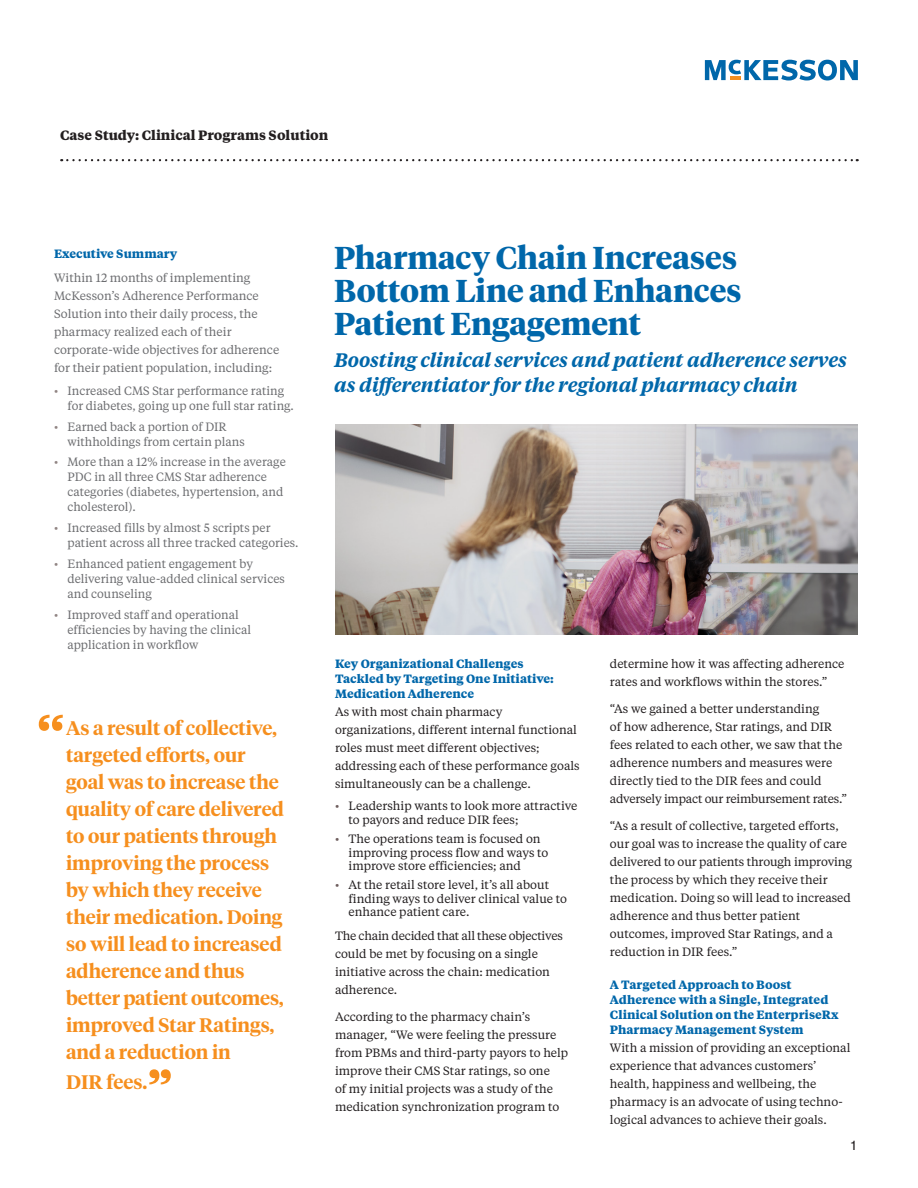
<style>
.page{position:relative;width:918px;height:1188px;background:#fff}
.page>*{position:absolute;margin:0;border:0;box-sizing:border-box;transform-origin:0 0}
.McK_CS_Pull_Quote{font:600 54px "Tiempos Headline";color:#f68f1e}
.t1{font:600 54px "Tiempos Text";color:#f68f1e}
.McK_CS_Title{font:700 31.5px/33px "Tiempos Headline";color:#0067aa}
.McK_CS_Pull_Quote-2{font:600 19.5px/27px "Tiempos Headline";color:#f68f1e}
.McK_CS_Title-2{font:italic 600 19.5px/25.5px "Tiempos Text";letter-spacing:-.01em;color:#0067aa}
.McK_CS_Case_Study{font:700 13.5px "Tiempos Text";color:#231f20}
.t2{font:13.5px "AG Book Pro";color:#231f20}
.McK_CS_body_text{font:12px/18px "Tiempos Text";color:#231f20}
.McK_CS_body_text-2{font:12px/15px "Tiempos Text";color:#6c6d70}
.McK_CS_Subhead{font:700 12px/15px "Tiempos Text";color:#0067aa}
.s1{color:#918584}
.s2{color:#6f5e5e}
</style>
<div class="page">
<svg style="left:705px;top:60px;width:153px;height:21px"></svg>
<svg style="left:61px;top:159px;width:797px;height:2px"></svg>
<svg style="left:335px;top:424px;width:261px;height:210px;background:#b5aea9"></svg>
<img style="left:596px;top:424px;width:262px;height:210px">
<p class="McK_CS_Case_Study" style="left:60px;top:126px;width:270px">Case Study: Clinical Programs Solution</p>
<p class="McK_CS_Subhead" style="left:54px;top:245px;width:125px">Executive Summary</p>
<p class="McK_CS_body_text-2" style="left:54px;top:269px;width:227px;line-height:18px">Within 12 months of implementing McKesson’s Adherence Performance Solution into their daily process, the pharmacy realized each of their corporate-wide objectives for adherence for their patient population, including:</p>
<p class="McK_CS_body_text-2" style="left:68px;top:383px;width:228px;text-indent:-14px"><span class="s1">•</span> Increased CMS Star performance rating for diabetes, going up one full star rating.</p>
<p class="McK_CS_body_text-2" style="left:68px;top:418px;width:179px;text-indent:-14px"><span class="s1">•</span> Earned back a portion of DIR withholdings from certain plans</p>
<p class="McK_CS_body_text-2" style="left:68px;top:454px;width:220px;text-indent:-14px"><span class="s1">•</span> More than a 12% increase in the average<br>PDC in all three CMS Star adherence categories (diabetes, hypertension, and cholesterol).</p>
<p class="McK_CS_body_text-2" style="left:68px;top:520px;width:233px;text-indent:-14px"><span class="s1">•</span> Increased fills by almost 5 scripts per patient across all three tracked categories.</p>
<p class="McK_CS_body_text-2" style="left:68px;top:556px;width:219px;text-indent:-14px"><span class="s1">•</span> Enhanced patient engagement by delivering value-added clinical services and counseling</p>
<p class="McK_CS_body_text-2" style="left:68px;top:606px;width:185px;text-indent:-14px"><span class="s1">•</span> Improved staff and operational efficiencies by having the clinical application in workflow</p>
<p class="t1" style="left:35px;top:699px;width:31px">“</p>
<p class="McK_CS_Pull_Quote-2" style="left:66px;top:714px;width:219px">As a result of collective, targeted efforts, our goal was to increase the quality of care delivered to our patients through improving the process by which they receive their medication. Doing so will lead to increased adherence and thus better patient outcomes, improved Star Ratings, and a reduction in</p>
<p class="McK_CS_Pull_Quote-2" style="left:66px;top:1068px;width:83px">DIR fees.</p>
<p class="McK_CS_Pull_Quote" style="left:147px;top:1054px;width:27px">”</p>
<p class="McK_CS_Title" style="left:334px;top:240px;width:409px">Pharmacy Chain Increases<br>Bottom Line and Enhances<br>Patient Engagement</p>
<p class="McK_CS_Title-2" style="left:334px;top:346px;width:514px">Boosting clinical services and patient adherence serves as differentiator for the regional pharmacy chain</p>
<p class="McK_CS_Subhead" style="left:335px;top:656px;width:220px">Key Organizational Challenges<br>Tackled by Targeting One Initiative:<br>Medication Adherence</p>
<p class="McK_CS_body_text" style="left:335px;top:702px;width:246px">As with most chain pharmacy organizations, different internal functional roles must meet different objectives; addressing each of these performance goals simultaneously can be a challenge.</p>
<p class="McK_CS_body_text" style="left:349px;top:799px;width:231px;line-height:13.5px;text-indent:-14px"><span class="s2">•</span> Leadership wants to look more attractive to payors and reduce DIR fees;</p>
<p class="McK_CS_body_text" style="left:349px;top:832px;width:201px;line-height:13.5px;text-indent:-14px"><span class="s2">•</span> The operations team is focused on improving process flow and ways to improve store efficiencies; and</p>
<p class="McK_CS_body_text" style="left:349px;top:878px;width:220px;line-height:13.5px;text-indent:-14px"><span class="s2">•</span> At the retail store level, it’s all about finding ways to deliver clinical value to enhance patient care.</p>
<p class="McK_CS_body_text" style="left:335px;top:926px;width:229px">The chain decided that all these objectives could be met by focusing on a single initiative across the chain: medication adherence.</p>
<p class="McK_CS_body_text" style="left:335px;top:1007px;width:235px">According to the pharmacy chain’s manager, “We were feeling the pressure from PBMs and third-party payors to help improve their CMS Star ratings, so one<br>of my initial projects was a study of the medication synchronization program to</p>
<p class="McK_CS_body_text" style="left:610px;top:654px;width:236px">determine how it was affecting adherence rates and workflows within the stores.”</p>
<p class="McK_CS_body_text" style="left:610px;top:699px;width:239px">“As we gained a better understanding<br>of how adherence, Star ratings, and DIR fees related to each other, we saw that the adherence numbers and measures were directly tied to the DIR fees and could adversely impact our reimbursement rates.”</p>
<p class="McK_CS_body_text" style="left:610px;top:816px;width:244px">“As a result of collective, targeted efforts, our goal was to increase the quality of care delivered to our patients through improving the process by which they receive their medication. Doing so will lead to increased adherence and thus better patient outcomes, improved Star Ratings, and a reduction in DIR fees.”</p>
<p class="McK_CS_Subhead" style="left:610px;top:976px;width:230px">A Targeted Approach to Boost Adherence with a Single, Integrated Clinical Solution on the EnterpriseRx Pharmacy Management System</p>
<p class="McK_CS_body_text" style="left:610px;top:1038px;width:242px">With a mission of providing an exceptional experience that advances customers’ health, happiness and wellbeing, the pharmacy is an advocate of using techno&shy;logical advances to achieve their goals.</p>
<p class="t2" style="left:850px;top:1136px;width:9px">1</p>
</div>
